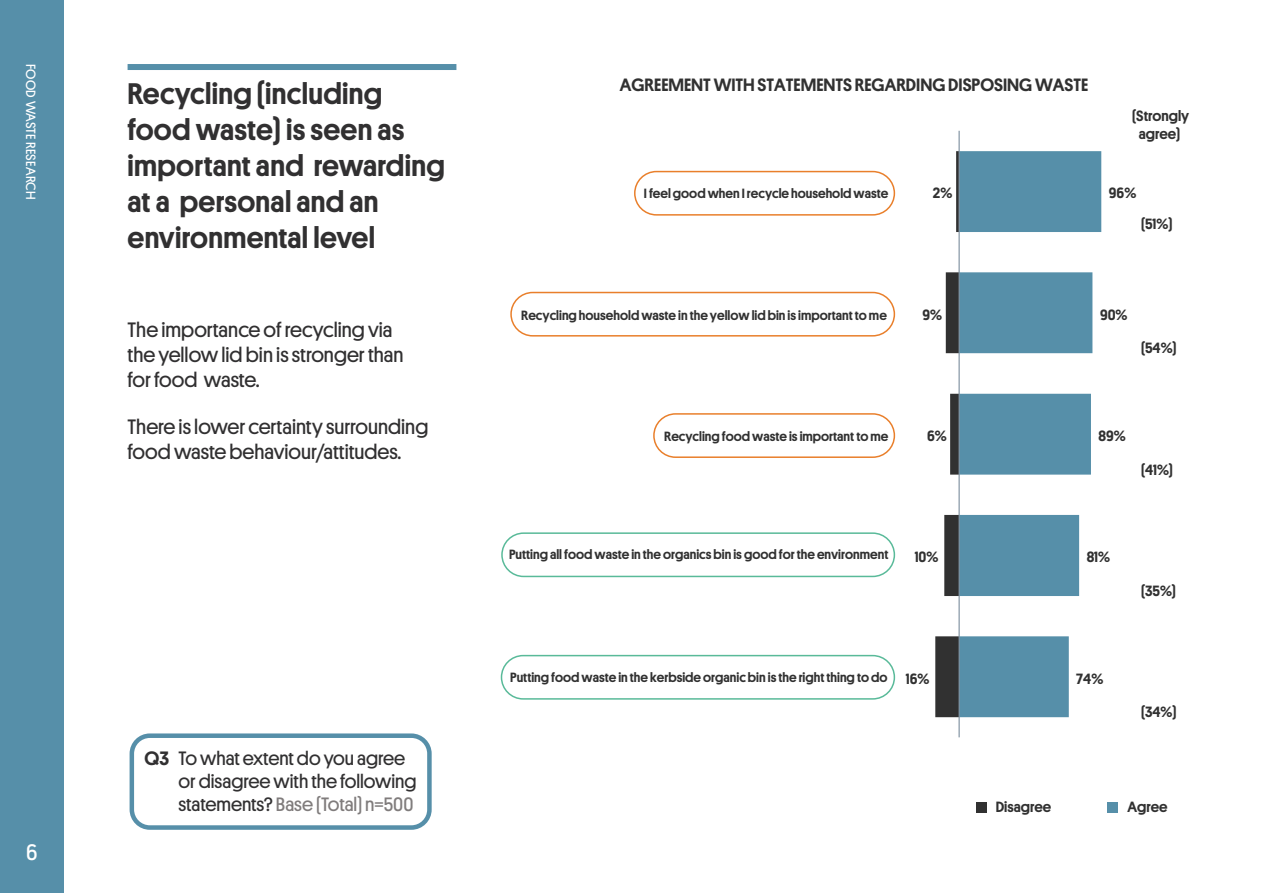
<style>
.page{position:relative;width:1263px;height:893px;background:#fff}
.page>*{position:absolute;margin:0;border:0;box-sizing:border-box;transform-origin:0 0}
.t1{font:500 30px/36px "Platform";letter-spacing:.01em;color:#313031}
.t2{font:22.5px "Platform";color:#fff}
.t3{font:21px/25.2px "Platform";color:#313031}
.footerA{font:19.5px/23.4px "Platform";color:#313031}
.t4{font:500 18px "Platform";color:#313131}
.t5{font:500 15px/18.3px "Platform";color:#313131;text-align:center}
.t6{font:500 13.5px "Platform";color:#313131}
.t7{font:13.5px "Platform";letter-spacing:.02em;color:#fff}
.s1{font-weight:500}
.s2{color:#807c7c}
</style>
<div class="page">
<div style="left:0;top:0;width:64px;height:893px;background:#568fa9"></div>
<div style="left:128px;top:64px;width:328px;height:6px;background:#568fa9"></div>
<div style="left:130px;top:733px;width:302px;height:97px;border:4px solid #568fa9;border-radius:18px"></div>
<svg style="left:935px;top:151px;width:23px;height:566px"></svg>
<svg style="left:960px;top:151px;width:141px;height:566px;fill:#568fa9"></svg>
<hr style="left:958px;top:131px;width:2px;height:606px;background:#7b8e9d">
<div style="left:634px;top:171px;width:261px;height:45px;border:2px solid #e97f2b;border-radius:22px"></div>
<div style="left:510px;top:292px;width:385px;height:45px;border:2px solid #e97f2b;border-radius:22px"></div>
<div style="left:653px;top:413px;width:242px;height:45px;border:2px solid #e97f2b;border-radius:22px"></div>
<div style="left:501px;top:532px;width:394px;height:45px;border:2px solid #59ba99;border-radius:22px"></div>
<div style="left:501px;top:655px;width:394px;height:45px;border:2px solid #59ba99;border-radius:22px"></div>
<div style="left:976px;top:802px;width:10px;height:10px;background:#313131"></div>
<div style="left:1107px;top:802px;width:11px;height:10px;background:#568fa9"></div>
<p class="t7" style="left:41px;top:64px;width:137px;rotate:90deg">FOOD WASTE RESEARCH</p>
<h2 class="t2" style="left:26px;top:836px;width:13px">6</h2>
<p class="t1" style="left:128px;top:74px;width:319px">Recycling (including food waste) is seen as important and rewarding at a personal and an environmental level</p>
<p class="t3" style="left:128px;top:316px;width:278px">The importance of recycling via the yellow lid bin is stronger than for food waste.</p>
<p class="t3" style="left:128px;top:413px;width:302px">There is lower certainty surrounding food waste behaviour/attitudes.</p>
<p class="footerA" style="left:179px;top:745px;width:240px;text-indent:-34px"><span class="s1">Q3</span> To what extent do you agree or disagree with the following statements? <span class="s2">Base (Total) n=500</span></p>
<p class="t4" style="left:620px;top:72px;width:470px">AGREEMENT WITH STATEMENTS REGARDING DISPOSING WASTE</p>
<p class="t6" style="left:644px;top:184px;width:246px">I feel good when I recycle household waste</p>
<p class="t5" style="left:933px;top:183px;width:21px">2%</p>
<p class="t5" style="left:1132px;top:106px;width:59px">(Strongly agree)</p>
<p class="t5" style="left:1109px;top:183px;width:29px">96%</p>
<p class="t5" style="left:1141px;top:213px;width:33px">(51%)</p>
<p class="t6" style="left:521px;top:305px;width:367px">Recycling household waste in the yellow lid bin is important to me</p>
<p class="t5" style="left:922px;top:304px;width:21px">9%</p>
<p class="t6" style="left:664px;top:426px;width:226px">Recycling food waste is important to me</p>
<p class="t5" style="left:927px;top:426px;width:21px">6%</p>
<p class="t5" style="left:1100px;top:304px;width:29px">90%</p>
<p class="t5" style="left:1141px;top:338px;width:37px">(54%)</p>
<p class="t5" style="left:1098px;top:426px;width:29px">89%</p>
<p class="t5" style="left:1141px;top:459px;width:33px">(41%)</p>
<p class="t6" style="left:509px;top:545px;width:381px">Putting all food waste in the organics bin is good for the environment</p>
<p class="t5" style="left:915px;top:547px;width:25px">10%</p>
<p class="t6" style="left:510px;top:668px;width:379px">Putting food waste in the kerbside organic bin is the right thing to do</p>
<p class="t5" style="left:906px;top:668px;width:25px">16%</p>
<p class="t5" style="left:1087px;top:547px;width:25px">81%</p>
<p class="t5" style="left:1076px;top:668px;width:28px">74%</p>
<p class="t5" style="left:1141px;top:581px;width:36px">(35%)</p>
<p class="t5" style="left:1141px;top:702px;width:37px">(34%)</p>
<p class="t5" style="left:996px;top:796px;width:57px">Disagree</p>
<p class="t5" style="left:1127px;top:796px;width:42px">Agree</p>
</div>
